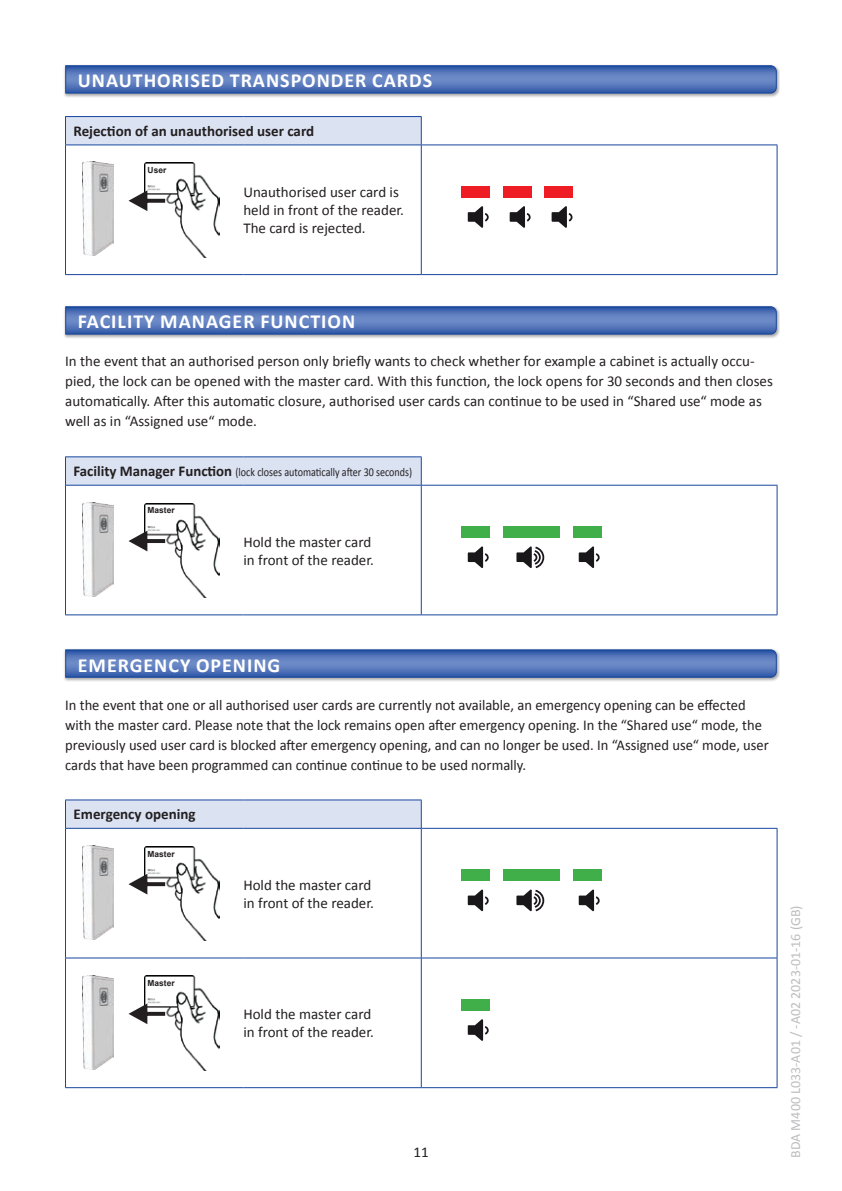
<style>
.page{position:relative;width:842px;height:1191px;background:#fff}
.page>*{position:absolute;margin:0;border:0;box-sizing:border-box;transform-origin:0 0}
.t1{font:700 20px "Calibri";letter-spacing:.05em;color:#fff}
.t2{font:15px/20px "Calibri";color:#231f20}
.t3{font:700 15px "Calibri";color:#231f20}
.t4{font:14px "Calibri";color:#bcbdc0}
.t5{font:12px "Calibri";color:#231f20;scale:.84 1}
.t6{font:700 8.4px "Arial";color:#231f20}
.s1{font-weight:700;font-size:15px}
</style>
<div class="page">
<div style="left:63px;top:64px;width:717px;height:34px;background:#231f20;opacity:.4"></div>
<svg style="left:65px;top:65px;width:712px;height:29px"></svg>
<svg style="left:66px;top:117px;width:711px;height:157px"></svg>
<div style="left:421px;top:145px;width:356px;height:129px;background:#fff"></div>
<hr style="left:65px;top:116px;width:178px;height:1px;background:#18469d">
<svg style="left:65px;top:117px;width:1px;height:28px"></svg>
<hr style="left:243px;top:116px;width:179px;height:1px;background:#18469d">
<svg style="left:421px;top:117px;width:1px;height:28px"></svg>
<hr style="left:65px;top:145px;width:178px;height:1px;background:#18469d">
<hr style="left:65px;top:145px;width:1px;height:129px;background:#18469d">
<hr style="left:243px;top:145px;width:178px;height:1px;background:#18469d">
<hr style="left:421px;top:145px;width:356px;height:1px;background:#18469d">
<hr style="left:421px;top:145px;width:1px;height:129px;background:#18469d">
<hr style="left:777px;top:145px;width:1px;height:129px;background:#18469d">
<hr style="left:65px;top:274px;width:178px;height:1px;background:#18469d">
<hr style="left:243px;top:274px;width:178px;height:1px;background:#18469d">
<hr style="left:421px;top:274px;width:356px;height:1px;background:#18469d">
<img style="left:144px;top:163px;width:75px;height:94px">
<img style="left:83px;top:162px;width:31px;height:94px">
<svg style="left:129px;top:190px;width:36px;height:21px"></svg>
<div style="left:148px;top:166px;width:43px;height:10px;background:#fff"></div>
<div style="left:461px;top:186px;width:28px;height:11px;background:#ee1d23"></div>
<div style="left:503px;top:186px;width:28px;height:11px;background:#ee1d23"></div>
<div style="left:545px;top:186px;width:28px;height:11px;background:#ee1d23"></div>
<svg style="left:468px;top:206px;width:21px;height:22px"></svg>
<svg style="left:510px;top:206px;width:21px;height:22px"></svg>
<svg style="left:552px;top:206px;width:21px;height:22px"></svg>
<svg style="left:66px;top:457px;width:711px;height:157px"></svg>
<div style="left:421px;top:485px;width:356px;height:130px;background:#fff"></div>
<hr style="left:65px;top:456px;width:178px;height:1px;background:#18469d">
<svg style="left:65px;top:457px;width:1px;height:28px"></svg>
<hr style="left:243px;top:456px;width:179px;height:1px;background:#18469d">
<svg style="left:421px;top:457px;width:1px;height:28px"></svg>
<hr style="left:65px;top:485px;width:178px;height:1px;background:#18469d">
<hr style="left:65px;top:485px;width:1px;height:129px;background:#18469d">
<hr style="left:243px;top:485px;width:178px;height:1px;background:#18469d">
<hr style="left:421px;top:485px;width:356px;height:1px;background:#18469d">
<hr style="left:421px;top:485px;width:1px;height:129px;background:#18469d">
<hr style="left:777px;top:485px;width:1px;height:129px;background:#18469d">
<hr style="left:65px;top:614px;width:178px;height:1px;background:#18469d">
<hr style="left:243px;top:614px;width:178px;height:1px;background:#18469d">
<hr style="left:421px;top:614px;width:356px;height:1px;background:#18469d">
<img style="left:144px;top:503px;width:75px;height:95px">
<img style="left:83px;top:502px;width:31px;height:94px">
<svg style="left:129px;top:530px;width:36px;height:21px"></svg>
<div style="left:148px;top:506px;width:43px;height:10px;background:#fff"></div>
<div style="left:461px;top:526px;width:28px;height:12px;background:#40ae49"></div>
<div style="left:503px;top:526px;width:57px;height:12px;background:#40ae49"></div>
<div style="left:573px;top:526px;width:28px;height:12px;background:#40ae49"></div>
<svg style="left:468px;top:546px;width:21px;height:22px"></svg>
<svg style="left:516px;top:546px;width:28px;height:22px"></svg>
<svg style="left:579px;top:546px;width:21px;height:22px"></svg>
<div style="left:63px;top:305px;width:717px;height:34px;background:#231f20;opacity:.4"></div>
<svg style="left:65px;top:306px;width:712px;height:29px"></svg>
<div style="left:63px;top:648px;width:717px;height:34px;background:#231f20;opacity:.4"></div>
<svg style="left:65px;top:649px;width:712px;height:29px"></svg>
<svg style="left:66px;top:800px;width:711px;height:287px"></svg>
<svg style="left:422px;top:829px;width:355px;height:258px"></svg>
<hr style="left:65px;top:799px;width:178px;height:1px;background:#18469d">
<svg style="left:65px;top:800px;width:1px;height:28px"></svg>
<hr style="left:243px;top:799px;width:179px;height:1px;background:#18469d">
<svg style="left:421px;top:800px;width:1px;height:28px"></svg>
<hr style="left:65px;top:828px;width:178px;height:1px;background:#18469d">
<hr style="left:65px;top:828px;width:1px;height:129px;background:#18469d">
<hr style="left:243px;top:828px;width:178px;height:1px;background:#18469d">
<hr style="left:421px;top:828px;width:356px;height:1px;background:#18469d">
<hr style="left:421px;top:828px;width:1px;height:129px;background:#18469d">
<hr style="left:777px;top:828px;width:1px;height:129px;background:#18469d">
<hr style="left:65px;top:957px;width:178px;height:1px;background:#18469d">
<hr style="left:65px;top:958px;width:1px;height:129px;background:#18469d">
<hr style="left:243px;top:957px;width:178px;height:1px;background:#18469d">
<hr style="left:421px;top:957px;width:356px;height:1px;background:#18469d">
<hr style="left:421px;top:958px;width:1px;height:129px;background:#18469d">
<hr style="left:777px;top:958px;width:1px;height:129px;background:#18469d">
<hr style="left:65px;top:1087px;width:178px;height:1px;background:#18469d">
<hr style="left:243px;top:1087px;width:178px;height:1px;background:#18469d">
<hr style="left:421px;top:1087px;width:356px;height:1px;background:#18469d">
<img style="left:144px;top:846px;width:75px;height:95px">
<img style="left:83px;top:845px;width:31px;height:94px">
<svg style="left:129px;top:873px;width:36px;height:21px"></svg>
<div style="left:148px;top:849px;width:43px;height:10px;background:#fff"></div>
<div style="left:461px;top:869px;width:28px;height:12px;background:#40ae49"></div>
<div style="left:503px;top:869px;width:57px;height:12px;background:#40ae49"></div>
<div style="left:573px;top:869px;width:28px;height:12px;background:#40ae49"></div>
<svg style="left:468px;top:889px;width:21px;height:22px"></svg>
<svg style="left:516px;top:889px;width:28px;height:22px"></svg>
<svg style="left:579px;top:889px;width:21px;height:22px"></svg>
<img style="left:144px;top:976px;width:75px;height:94px">
<img style="left:83px;top:975px;width:31px;height:94px">
<svg style="left:129px;top:1003px;width:36px;height:21px"></svg>
<div style="left:148px;top:978px;width:43px;height:11px;background:#fff"></div>
<div style="left:461px;top:999px;width:28px;height:11px;background:#40ae49"></div>
<svg style="left:468px;top:1019px;width:21px;height:22px"></svg>
<h1 class="t1" style="left:78px;top:68px;width:356px">UNAUTHORISED TRANSPONDER CARDS</h1>
<p class="t3" style="left:73px;top:121px;width:242px">Rejection of an unauthorised user card</p>
<p class="t6" style="left:148px;top:165px;width:20px">User</p>
<p class="t2" style="left:243px;top:183px;width:162px;line-height:18px">Unauthorised user card is held in front of the reader.<br>The card is rejected.</p>
<h1 class="t1" style="left:78px;top:309px;width:279px">FACILITY MANAGER FUNCTION</h1>
<p class="t2" style="left:65px;top:351px;width:709px">In the event that an authorised person only briefly wants to check whether for example a cabinet is actually occu&shy;pied, the lock can be opened with the master card. With this function, the lock opens for 30 seconds and then closes automatically. After this automatic closure, authorised user cards can continue to be used in “Shared use“ mode as well as in “Assigned use“ mode.</p>
<p class="t5" style="left:73px;top:465px;width:405px"><span class="s1">Facility Manager Function</span> (lock closes automatically after 30 seconds)</p>
<p class="t6" style="left:148px;top:506px;width:29px">Master</p>
<p class="t2" style="left:243px;top:532px;width:132px;line-height:18px">Hold the master card in front of the reader.</p>
<h1 class="t1" style="left:78px;top:652px;width:204px">EMERGENCY OPENING</h1>
<p class="t2" style="left:65px;top:694px;width:705px">In the event that one or all authorised user cards are currently not available, an emergency opening can be effected with the master card. Please note that the lock remains open after emergency opening. In the “Shared use“ mode, the previously used user card is blocked after emergency opening, and can no longer be used. In “Assigned use“ mode, user cards that have been programmed can continue continue to be used normally.</p>
<p class="t3" style="left:73px;top:805px;width:124px">Emergency opening</p>
<p class="t6" style="left:148px;top:849px;width:29px">Master</p>
<p class="t2" style="left:243px;top:875px;width:132px;line-height:18px">Hold the master card in front of the reader.</p>
<p class="t6" style="left:148px;top:978px;width:29px">Master</p>
<p class="t2" style="left:243px;top:1004px;width:132px;line-height:18px">Hold the master card in front of the reader.</p>
<p class="t2" style="left:413px;top:1141px;width:17px">11</p>
<p class="t4" style="left:787px;top:1157px;width:254px;rotate:-90deg">BDA M400 L033-A01 / -A02 2023-01-16 (GB)</p>
</div>
